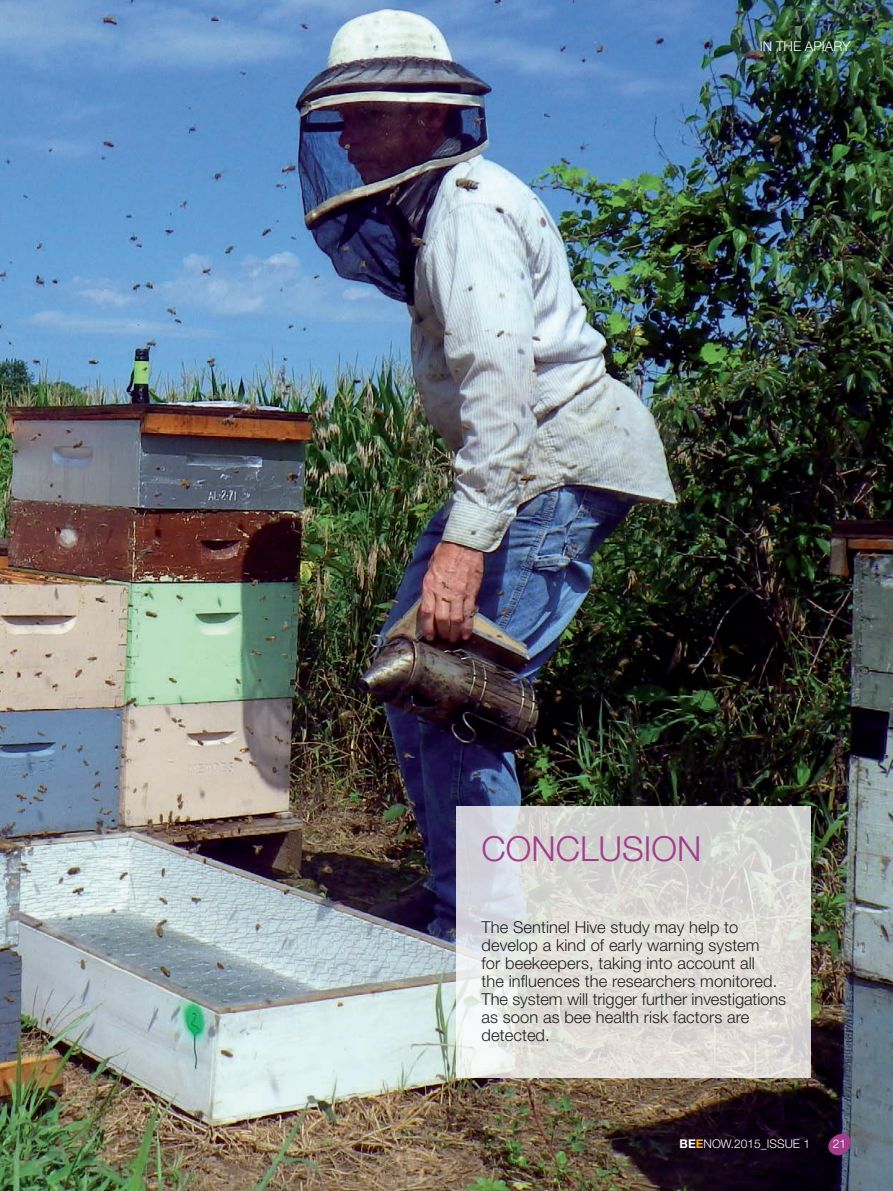
<style>
.page{position:relative;width:893px;height:1191px;background:#fff}
.page>*{position:absolute;margin:0;border:0;box-sizing:border-box;transform-origin:0 0}
.Headline_light_36pt{font:300 34.5px "Helvetica Neue LT Pro";color:#a33d8b}
.Copy_11pt_schwarz__C{font:300 16.5px/18px "Helvetica Neue LT Pro";letter-spacing:.005em;color:#231f20}
.Rubrik_9pt_Gross{font:300 13.5px "Helvetica Neue LT Pro";color:#fff}
.t1{font:300 12px "Helvetica Neue LT Pro";color:#fff}
.s1{font-family:"Helvetica Neue LTW1 G";font-weight:700}
.s2{font-family:"Helvetica Neue LTW1 G";font-weight:700;color:#faaf18}
</style>
<div class="page">
<img style="left:0;top:0;width:893px;height:1191px">
<svg style="left:827px;top:1132px;width:25px;height:25px"></svg>
<svg style="left:456px;top:806px;width:354px;height:272px;background:#dcdbd9"></svg>
<p class="Rubrik_9pt_Gross" style="left:760px;top:38px;width:92px">IN THE APIARY</p>
<p class="Headline_light_36pt" style="left:482px;top:828px;width:221px">CONCLUSION</p>
<p class="Copy_11pt_schwarz__C" style="left:482px;top:918px;width:258px">The Sentinel Hive study may help to</p>
<p class="Copy_11pt_schwarz__C" style="left:482px;top:936px;width:280px">develop a kind of early warning system</p>
<p class="Copy_11pt_schwarz__C" style="left:482px;top:954px;width:306px">for beekeepers, taking into account all<br>the influences the researchers monitored.<br>The system will trigger further investigations as soon as bee health risk factors are detected.</p>
<p class="t1" style="left:680px;top:1136px;width:132px"><span class="s1">BE</span><span class="s2">E</span>NOW.2015_ISSUE 1</p>
<p class="t1" style="left:833px;top:1136px;width:15px">21</p>
</div>
